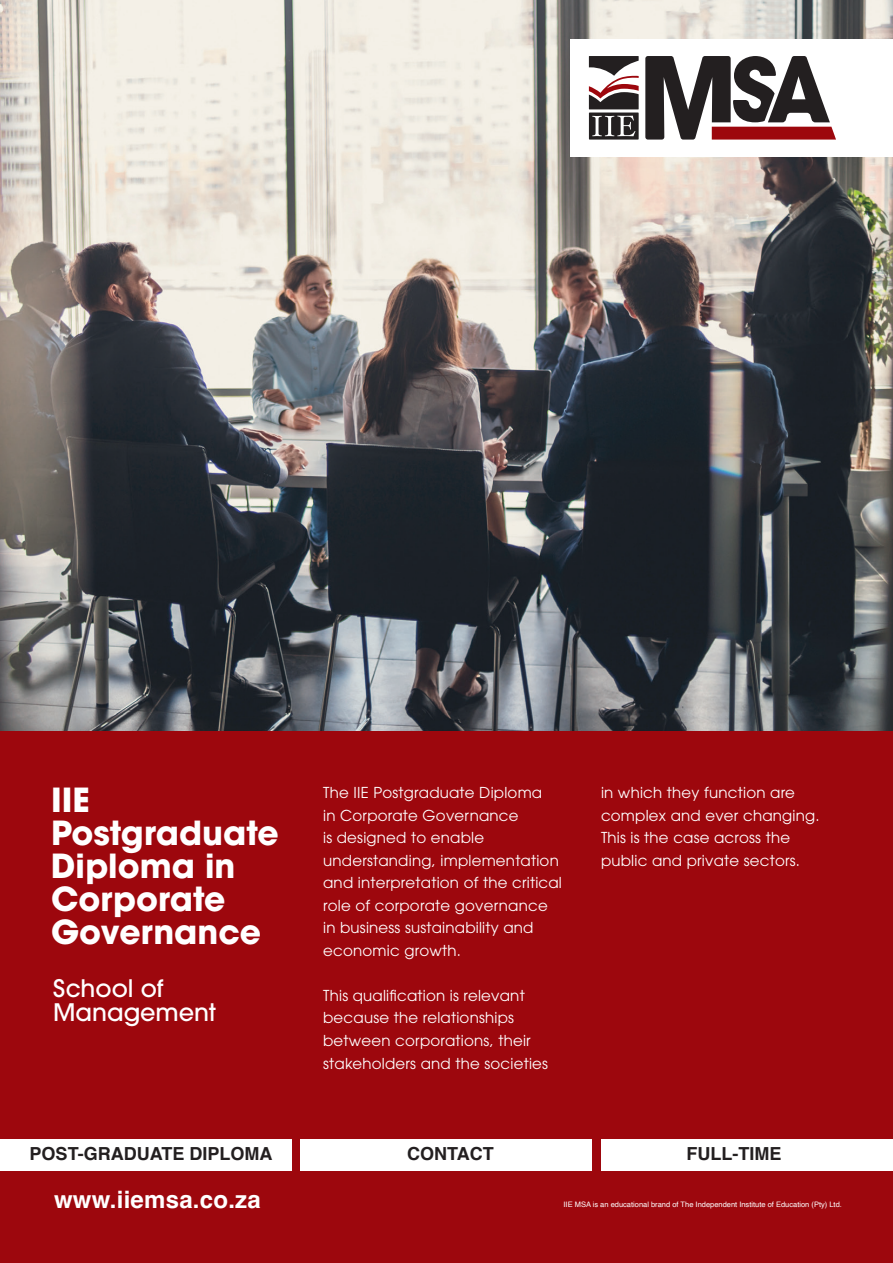
<style>
.page{position:relative;width:893px;height:1263px;background:#fff}
.page>*{position:absolute;margin:0;border:0;box-sizing:border-box;transform-origin:0 0}
.t1{font:700 33px/33px "ITC Avant Garde Pro";color:#fff}
.t2{font:500 24px/24px "ITC Avant Garde Pro";color:#fff}
.t3{font:700 24px "Helvetica";letter-spacing:.01em;color:#fff}
.t4{font:700 18px "Helvetica";color:#231f20}
.t5{font:15px/22.5px "ITC Avant Garde Pro";letter-spacing:.015em;color:#fff}
.t6{font:7.5px "Helvetica";color:#fff}
</style>
<div class="page">
<img style="left:0;top:0;width:893px;height:731px">
<div style="left:0;top:731px;width:893px;height:532px;background:#9d070d"></div>
<div style="left:0;top:1140px;width:292px;height:31px;background:#fff"></div>
<div style="left:300px;top:1140px;width:292px;height:31px;background:#fff"></div>
<div style="left:601px;top:1140px;width:292px;height:31px;background:#fff"></div>
<div style="left:571px;top:39px;width:322px;height:118px;background:#fff"></div>
<svg style="left:589px;top:56px;width:50px;height:84px"></svg>
<svg style="left:645px;top:56px;width:191px;height:84px"></svg>
<h1 class="t1" style="left:51px;top:783px;width:229px">IIE<br>Postgraduate<br>Diploma in<br>Corporate<br>Governance</h1>
<h2 class="t2" style="left:53px;top:976px;width:164px">School of<br>Management</h2>
<p class="t5" style="left:323px;top:781px;width:240px">The IIE Postgraduate Diploma<br>in Corporate Governance<br>is designed to enable understanding, implementation and interpretation of the critical role of corporate governance in business sustainability and economic growth.</p>
<p class="t5" style="left:323px;top:984px;width:226px">This qualification is relevant because the relationships between corporations, their stakeholders and the societies</p>
<p class="t5" style="left:601px;top:781px;width:220px">in which they function are complex and ever changing.<br>This is the case across the public and private sectors.</p>
<p class="t4" style="left:30px;top:1143px;width:244px">POST-GRADUATE DIPLOMA</p>
<p class="t4" style="left:686px;top:1143px;width:96px">FULL-TIME</p>
<p class="t4" style="left:407px;top:1143px;width:88px">CONTACT</p>
<h2 class="t3" style="left:54px;top:1185px;width:208px">www.iiemsa.co.za</h2>
<p class="t6" style="left:564px;top:1199px;width:280px">IIE MSA is an educational brand of The Independent Institute of Education (Pty) Ltd.</p>
</div>
